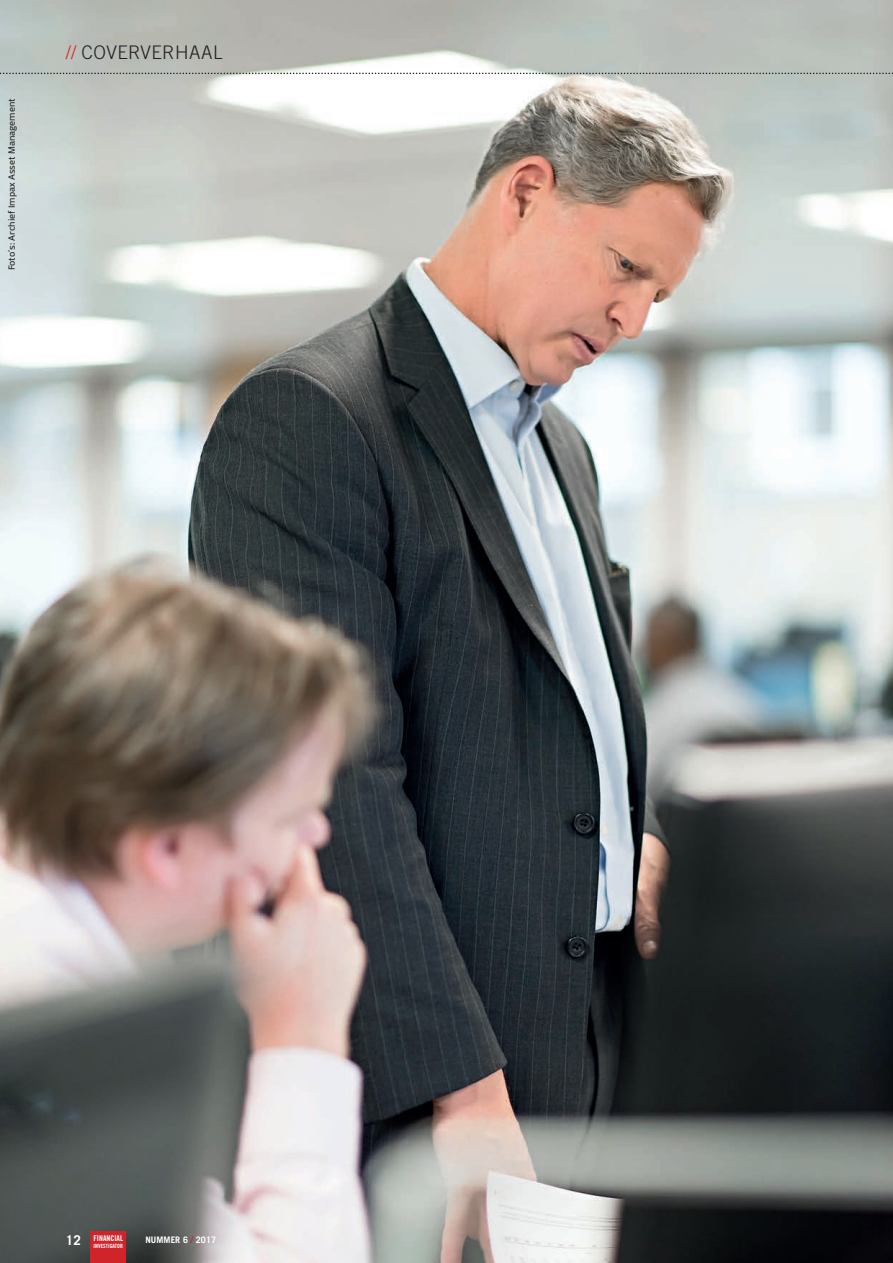
<style>
.page{position:relative;width:893px;height:1263px;background:#fff}
.page>*{position:absolute;margin:0;border:0;box-sizing:border-box;transform-origin:0 0}
.t1{font:300 18.75px "Trade Gothic LT";letter-spacing:.025em;color:#231f20}
.t2{font:9px "Mangerica";color:#231f20}
.t3{font:700 9px "Trade Gothic LT";letter-spacing:.01em;color:#fff}
.t4{font:7.8px "Trade Gothic LT Bold Cond Twenty";color:#fff}
.t5{font:5.7px "Trade Gothic LT Bold Cond Twenty";color:#fff}
.s1{color:#d1232a}
.s2{font-family:"Trade Gothic LT";font-weight:700;font-size:13.5px}
</style>
<div class="page">
<img style="left:0;top:0;width:893px;height:1263px">
<div style="left:91px;top:1231px;width:35px;height:32px;background:#d1232a"></div>
<svg style="left:0;top:73px;width:893px;height:1px"></svg>
<p class="t2" style="left:6px;top:270px;width:173px;rotate:-90deg">Foto’s: Archief Impax Asset Management</p>
<h1 class="t1" style="left:66px;top:42px;width:158px"><span class="s1">//</span> COVERVERHAAL</h1>
<p class="t4" style="left:66px;top:1233px;width:59px"><span class="s2">12</span> FINANCIAL</p>
<p class="t3" style="left:145px;top:1234px;width:72px">NUMMER 6 <span class="s1">/</span> 2017</p>
<p class="t5" style="left:94px;top:1242px;width:31px">INVESTIGATOR</p>
</div>
